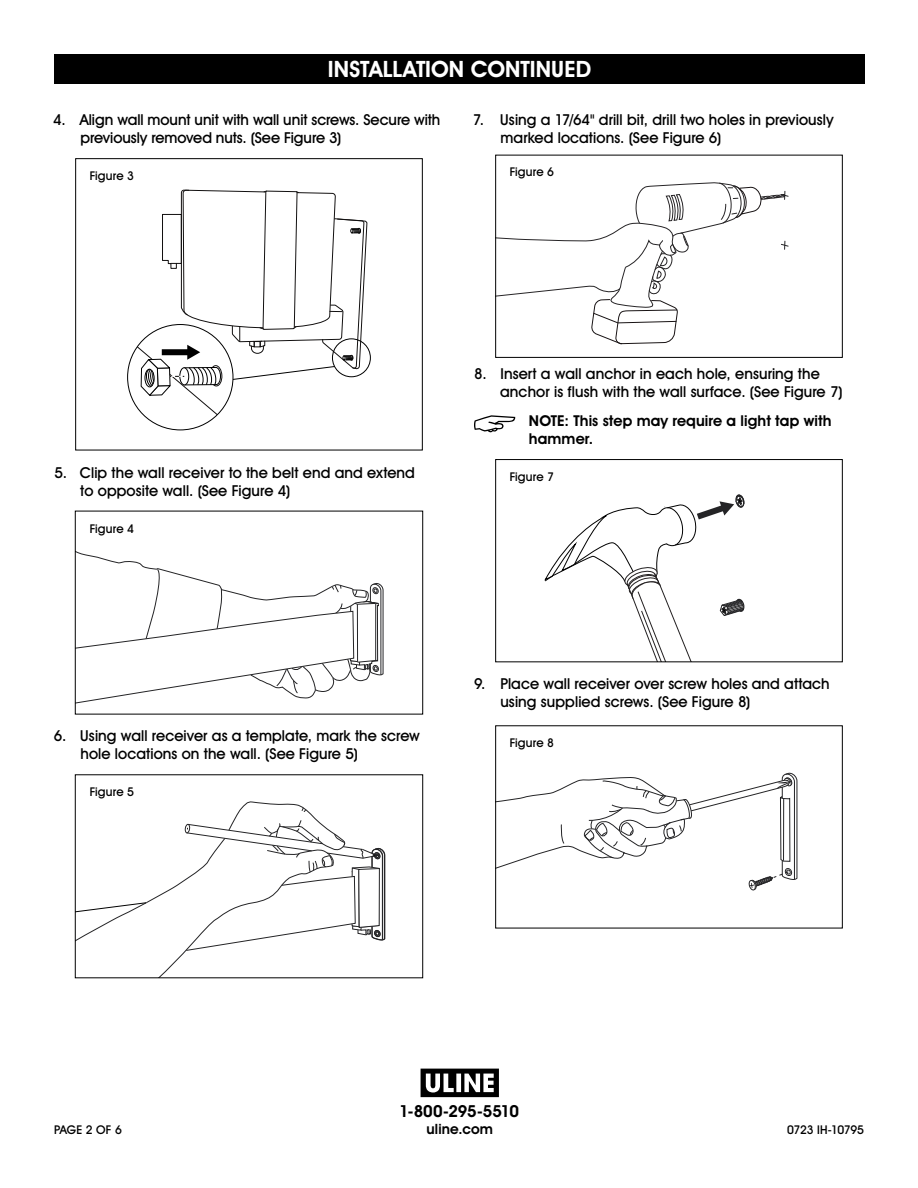
<style>
.page{position:relative;width:918px;height:1188px;background:#fff}
.page>*{position:absolute;margin:0;border:0;box-sizing:border-box;transform-origin:0 0}
.t1{font:700 22.5px "Uline Two Knine";letter-spacing:.005em;color:#fff}
.t2{font:700 16.5px "Uline Two Knine";letter-spacing:-.015em;color:#000}
.t3{font:15px/18px "Uline Two Knine";letter-spacing:.005em;color:#000}
.t4{font:700 15px/18px "Uline Two Knine";letter-spacing:.005em;color:#000}
.t5{font:700 14.25px "Uline Two Knine";letter-spacing:.01em;color:#000}
.t6{font:12px "Uline Two Knine";letter-spacing:.005em;color:#000}
.t7{font:12px "Uline Two Knine";letter-spacing:-.025em;color:#000}
</style>
<div class="page">
<svg style="left:474px;top:415px;width:41px;height:17px"></svg>
<div style="left:55px;top:54px;width:810px;height:30px;background:#000"></div>
<svg style="left:421px;top:1069px;width:78px;height:28px"></svg>
<div style="left:332px;top:338px;width:39px;height:39px;border:1px solid #000;border-radius:50%"></div>
<svg style="left:128px;top:189px;width:240px;height:241px"></svg>
<div style="left:75px;top:158px;width:348px;height:292px;border:1px solid #000"></div>
<svg style="left:544px;top:495px;width:201px;height:165px"></svg>
<div style="left:495px;top:459px;width:348px;height:203px;border:1px solid #000"></div>
<svg style="left:497px;top:773px;width:301px;height:118px"></svg>
<div style="left:495px;top:725px;width:348px;height:203px;border:1px solid #000"></div>
<svg style="left:497px;top:182px;width:292px;height:162px"></svg>
<div style="left:495px;top:155px;width:348px;height:203px;border:1px solid #000"></div>
<svg style="left:77px;top:801px;width:308px;height:175px"></svg>
<div style="left:75px;top:774px;width:348px;height:204px;border:1px solid #000"></div>
<svg style="left:77px;top:551px;width:307px;height:153px"></svg>
<div style="left:75px;top:511px;width:348px;height:203px;border:1px solid #000"></div>
<h1 class="t1" style="left:328px;top:56px;width:265px">INSTALLATION CONTINUED</h1>
<p class="t3" style="left:81px;top:110px;width:361px;text-indent:-27px">4. Align wall mount unit with wall unit screws. Secure with previously removed nuts. (See Figure 3)</p>
<p class="t6" style="left:90px;top:168px;width:46px">Figure 3</p>
<p class="t3" style="left:500px;top:110px;width:335px;text-indent:-28px">7. Using a 17/64" drill bit, drill two holes in previously marked locations. (See Figure 6)</p>
<p class="t6" style="left:510px;top:165px;width:46px">Figure 6</p>
<p class="t3" style="left:80px;top:463px;width:336px;text-indent:-26px">5. Clip the wall receiver to the belt end and extend to opposite wall. (See Figure 4)</p>
<p class="t6" style="left:90px;top:521px;width:46px">Figure 4</p>
<p class="t3" style="left:500px;top:365px;width:344px;text-indent:-26px">8. Insert a wall anchor in each hole, ensuring the anchor is flush with the wall surface. (See Figure 7)</p>
<p class="t4" style="left:529px;top:412px;width:304px">NOTE: This step may require a light tap with hammer.</p>
<p class="t6" style="left:510px;top:469px;width:46px">Figure 7</p>
<p class="t3" style="left:81px;top:726px;width:341px;text-indent:-27px">6. Using wall receiver as a template, mark the screw hole locations on the wall. (See Figure 5)</p>
<p class="t6" style="left:90px;top:785px;width:46px">Figure 5</p>
<p class="t3" style="left:500px;top:674px;width:331px;text-indent:-26px">9. Place wall receiver over screw holes and attach using supplied screws. (See Figure 8)</p>
<p class="t6" style="left:510px;top:735px;width:46px">Figure 8</p>
<p class="t2" style="left:399px;top:1102px;width:121px">1-800-295-5510</p>
<p class="t5" style="left:427px;top:1120px;width:68px">uline.com</p>
<p class="t6" style="left:54px;top:1122px;width:69px">PAGE 2 OF 6</p>
<p class="t7" style="left:787px;top:1122px;width:78px">0723 IH-10795</p>
</div>
